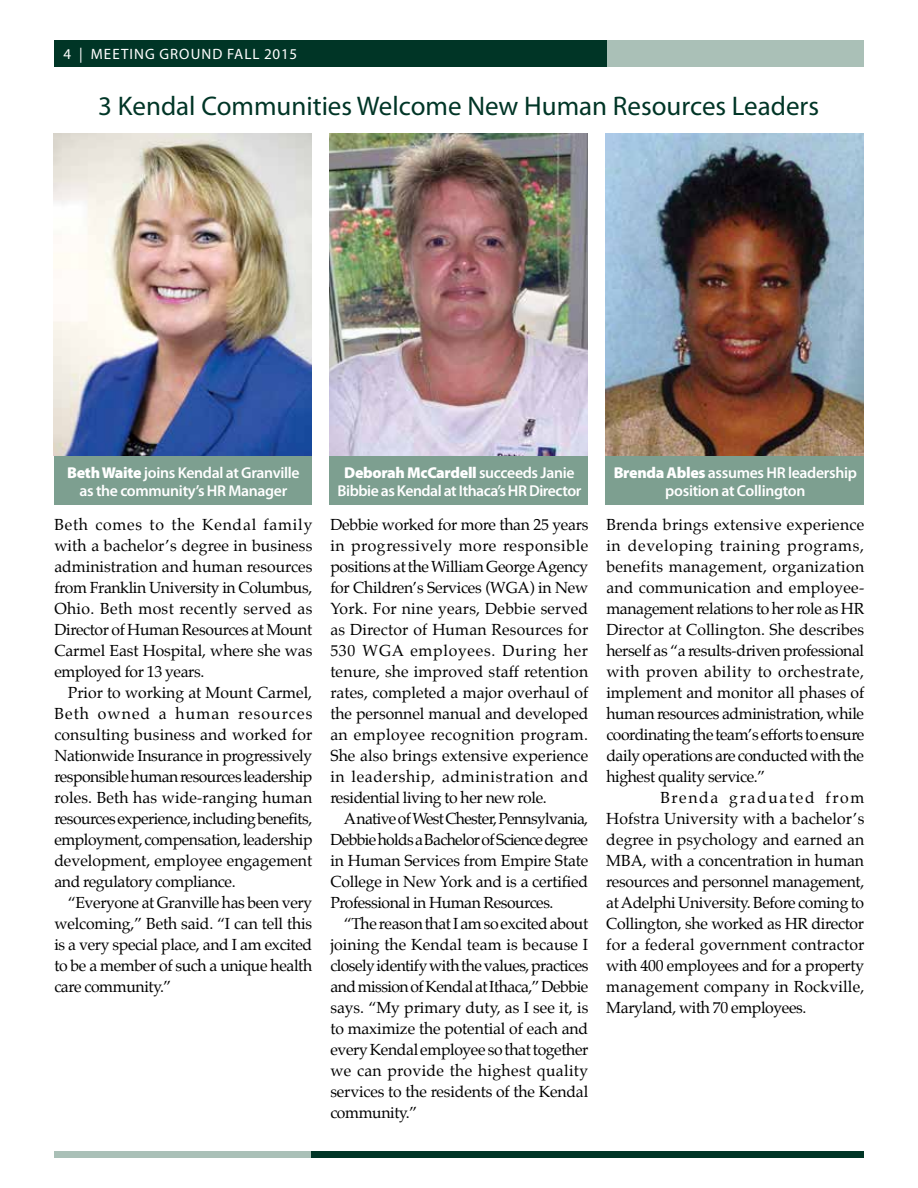
<style>
.page{position:relative;width:918px;height:1188px;background:#fff}
.page>*{position:absolute;margin:0;border:0;box-sizing:border-box;transform-origin:0 0}
.t1{font:27px "Myriad Pro";color:#003526}
.t2{font:15.75px/21px "Palatino";letter-spacing:-.02em;color:#000;text-align:justify}
.t3{font:600 15.75px/18px "Myriad Pro";letter-spacing:-.02em;color:#fff;text-align:center}
.t4{font:15px "Myriad Pro";letter-spacing:.07em;color:#fff}
.s1{font-weight:900}
</style>
<div class="page">
<div style="left:54px;top:1151px;width:257px;height:7px;background:#aac0b7"></div>
<div style="left:311px;top:1151px;width:553px;height:7px;background:#003526"></div>
<div style="left:607px;top:40px;width:257px;height:27px;background:#aac0b7"></div>
<div style="left:54px;top:40px;width:553px;height:27px;background:#003526"></div>
<div style="left:54px;top:455px;width:258px;height:50px;background:#7d9f90"></div>
<div style="left:329px;top:455px;width:258px;height:50px;background:#7d9f90"></div>
<div style="left:606px;top:455px;width:258px;height:50px;background:#7d9f90"></div>
<img style="left:54px;top:134px;width:258px;height:321px">
<img style="left:329px;top:134px;width:258px;height:321px">
<img style="left:606px;top:134px;width:258px;height:321px">
<p class="t4" style="left:63px;top:45px;width:235px">4 | MEETING GROUND FALL 2015</p>
<h1 class="t1" style="left:98px;top:90px;width:722px">3 Kendal Communities Welcome New Human Resources Leaders</h1>
<p class="t3" style="left:67px;top:463px;width:234px"><span class="s1">Beth Waite</span> joins Kendal at Granville as the community’s HR Manager</p>
<p class="t2" style="left:54px;top:514px;width:260px">Beth comes to the Kendal family with a bachelor’s degree in business administration and human resources from Franklin University in Columbus, Ohio. Beth most recently served as Director of Human Resources at Mount Carmel East Hospital, where she was employed for 13 years.</p>
<p class="t2" style="left:54px;top:682px;width:260px;text-indent:13px">Prior to working at Mount Carmel, Beth owned a human resources consulting business and worked for Nationwide Insurance in progressively responsible human resources leadership roles. Beth has wide-ranging human resources experience, including benefits, employment, compensation, leadership development, employee engagement and regulatory compliance.</p>
<p class="t2" style="left:54px;top:892px;width:259px;text-indent:13px">“Everyone at Granville has been very welcoming,” Beth said. “I can tell this is a very special place, and I am excited to be a member of such a unique health care community.”</p>
<p class="t3" style="left:338px;top:463px;width:245px"><span class="s1">Deborah McCardell</span> succeeds Janie<br>Bibbie as Kendal at Ithaca’s HR Director</p>
<p class="t2" style="left:330px;top:514px;width:260px">Debbie worked for more than 25 years in progressively more responsible positions at the William George Agency for Children’s Services (WGA) in New York. For nine years, Debbie served as Director of Human Resources for 530 WGA employees. During her tenure, she improved staff retention rates, completed a major overhaul of the personnel manual and developed an employee recognition program.<br>She also brings extensive experience in leadership, administration and residential living to her new role.</p>
<p class="t2" style="left:330px;top:808px;width:259px;text-indent:13px">A native of West Chester, Pennsylvania, Debbie holds a Bachelor of Science degree in Human Services from Empire State College in New York and is a certified Professional in Human Resources.</p>
<p class="t2" style="left:330px;top:913px;width:260px;text-indent:13px">“The reason that I am so excited about joining the Kendal team is because I closely identify with the values, practices and mission of Kendal at Ithaca,” Debbie says. “My primary duty, as I see it, is to maximize the potential of each and every Kendal employee so that together we can provide the highest quality services to the residents of the Kendal community.”</p>
<p class="t3" style="left:614px;top:463px;width:245px"><span class="s1">Brenda Ables</span> assumes HR leadership position at Collington</p>
<p class="t2" style="left:606px;top:514px;width:260px">Brenda brings extensive experience in developing training programs, benefits management, organization and communication and employee&shy;management relations to her role as HR Director at Collington. She describes herself as “a results-driven professional with proven ability to orchestrate, implement and monitor all phases of human resources administration, while coordinating the team’s efforts to ensure daily operations are conducted with the highest quality service.”</p>
<p class="t2" style="left:606px;top:787px;width:260px;text-indent:54px">Brenda graduated from Hofstra University with a bachelor’s degree in psychology and earned an MBA, with a concentration in human resources and personnel management, at Adelphi University. Before coming to Collington, she worked as HR director for a federal government contractor with 400 employees and for a property management company in Rockville, Maryland, with 70 employees.</p>
</div>
